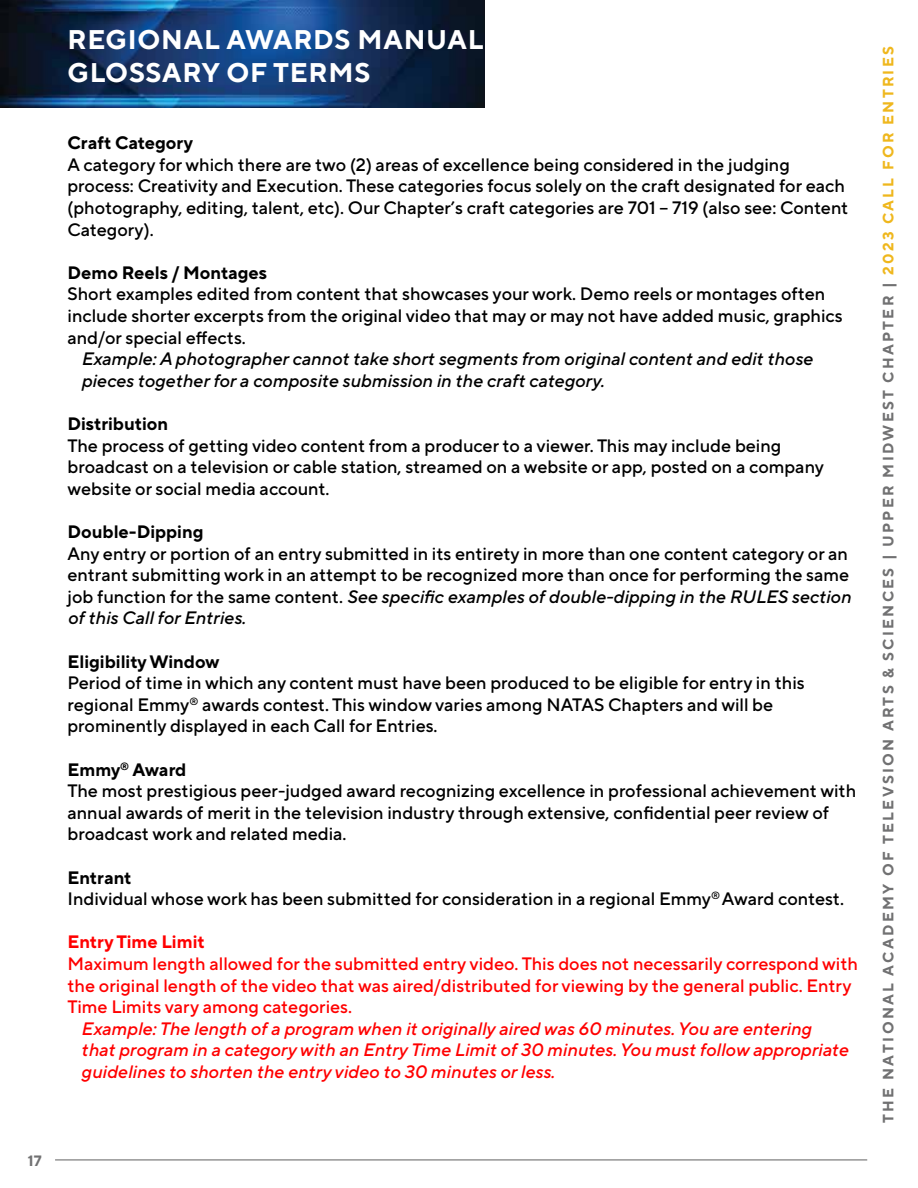
<style>
.page{position:relative;width:918px;height:1188px;background:#fff}
.page>*{position:absolute;margin:0;border:0;box-sizing:border-box;transform-origin:0 0}
.t1{font:700 27px/32.4px "TT Norms Pro";letter-spacing:.03em;color:#fff}
.t2{font:500 18px/21.6px "TT Norms Pro";color:#000}
.t3{font:italic 500 18px/21.6px "TT Norms Pro";color:#f00}
.t4{font:500 18px/21.6px "TT Norms Pro";color:#f00}
.t5{font:italic 500 18px/21.6px "TT Norms Pro";color:#000}
.t6{font:700 18px "TT Norms Pro";color:#000}
.t7{font:700 18px "TT Norms Pro";color:#f00}
.t8{font:700 15px "TT Norms Pro";letter-spacing:.15em;color:#717172}
.s1{font-style:italic}
.s2{font-weight:700}
.s3{color:#efb71d}
</style>
<div class="page">
<img style="left:0;top:0;width:485px;height:108px">
<hr style="left:55px;top:1159px;width:812px;height:1px;background:#717172">
<h1 class="t1" style="left:68px;top:23px;width:418px">REGIONAL AWARDS MANUAL<br>GLOSSARY OF TERMS</h1>
<p class="t6" style="left:68px;top:131px;width:127px">Craft Category</p>
<p class="t2" style="left:68px;top:153px;width:782px">A category for which there are two (2) areas of excellence being considered in the judging process: Creativity and Execution. These categories focus solely on the craft designated for each (photography, editing, talent, etc). Our Chapter’s craft categories are 701 – 719 (also see: Content Category).</p>
<p class="t6" style="left:68px;top:261px;width:201px">Demo Reels / Montages</p>
<p class="t2" style="left:68px;top:283px;width:777px">Short examples edited from content that showcases your work. Demo reels or montages often include shorter excerpts from the original video that may or may not have added music, graphics and/or special effects.</p>
<p class="t5" style="left:81px;top:347px;width:733px">Example: A photographer cannot take short segments from original content and edit those pieces together for a composite submission in the craft category.</p>
<p class="t6" style="left:68px;top:412px;width:102px">Distribution</p>
<p class="t2" style="left:68px;top:434px;width:758px">The process of getting video content from a producer to a viewer. This may include being broadcast on a television or cable station, streamed on a website or app, posted on a company website or social media account.</p>
<p class="t6" style="left:68px;top:520px;width:138px">Double-Dipping</p>
<p class="t2" style="left:68px;top:542px;width:785px">Any entry or portion of an entry submitted in its entirety in more than one content category or an entrant submitting work in an attempt to be recognized more than once for performing the same job function for the same content. <span class="s1">See specific examples of double-dipping in the RULES section of this Call for Entries.</span></p>
<p class="t6" style="left:68px;top:649px;width:154px">Eligibility Window</p>
<p class="t2" style="left:68px;top:671px;width:739px">Period of time in which any content must have been produced to be eligible for entry in this regional Emmy<sup>®</sup> awards contest. This window varies among NATAS Chapters and will be prominently displayed in each Call for Entries.</p>
<p class="t2" style="left:67px;top:758px;width:790px"><span class="s2">Emmy</span><sup>®</sup> <span class="s2">Award<br></span>The most prestigious peer-judged award recognizing excellence in professional achievement with annual awards of merit in the television industry through extensive, confidential peer review of broadcast work and related media.</p>
<p class="t2" style="left:67px;top:866px;width:778px"><span class="s2">Entrant<br></span>Individual whose work has been submitted for consideration in a regional Emmy<sup>®</sup> Award contest.</p>
<p class="t7" style="left:67px;top:930px;width:139px">Entry Time Limit</p>
<p class="t4" style="left:67px;top:952px;width:792px">Maximum length allowed for the submitted entry video. This does not necessarily correspond with the original length of the video that was aired/distributed for viewing by the general public. Entry<br>Time Limits vary among categories.</p>
<p class="t3" style="left:81px;top:1017px;width:769px">Example: The length of a program when it originally aired was 60 minutes. You are entering that program in a category with an Entry Time Limit of 30 minutes. You must follow appropriate guidelines to shorten the entry video to 30 minutes or less.</p>
<p class="t8" style="left:28px;top:1151px;width:15px">17</p>
<p class="t8" style="left:878px;top:1123px;width:1078px;rotate:-90deg">THE NATIONAL ACADEMY OF TELEVSION ARTS &amp; SCIENCES | UPPER MIDWEST CHAPTER | <span class="s3">2023 CALL FOR ENTRIES</span></p>
</div>
